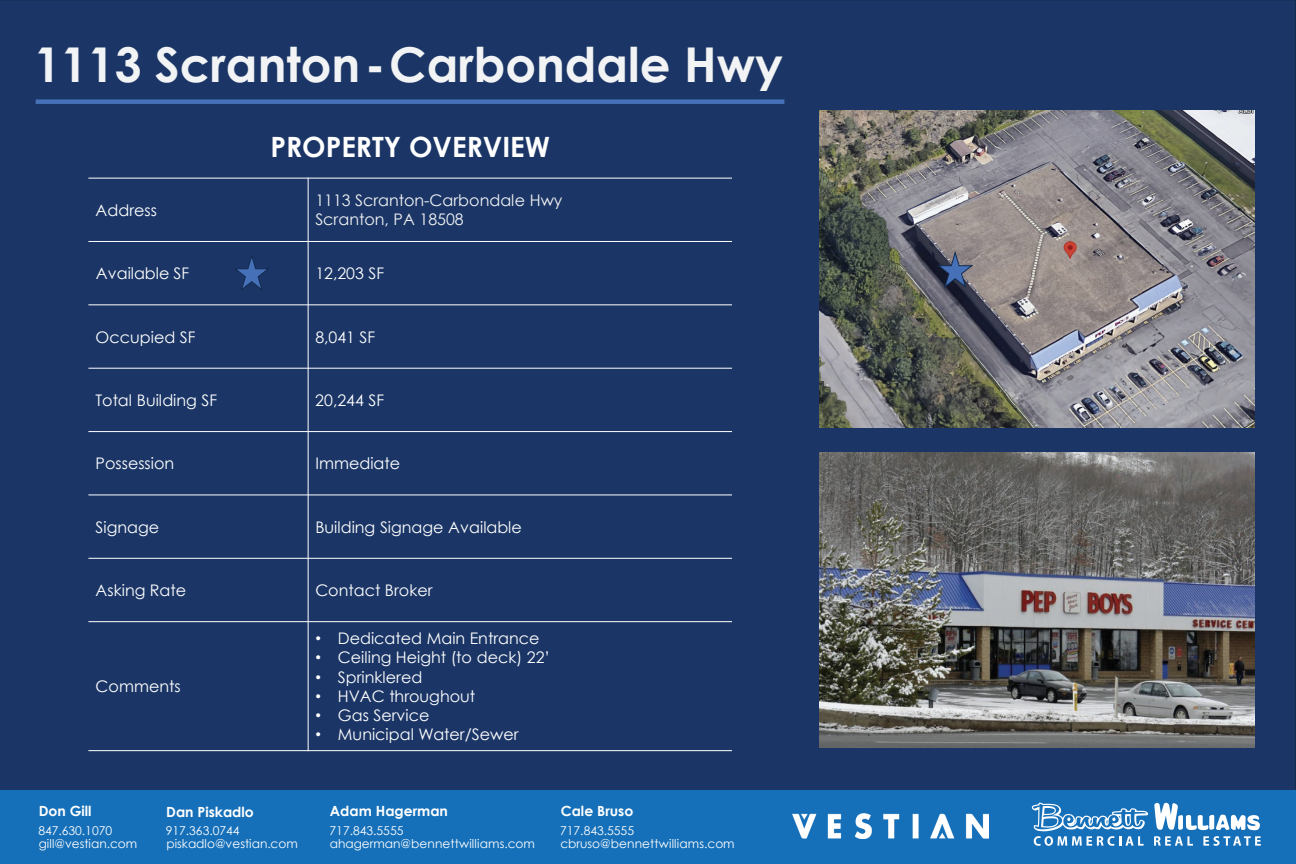
<style>
.page{position:relative;width:1296px;height:864px;background:#fff}
.page>*{position:absolute;margin:0;border:0;box-sizing:border-box;transform-origin:0 0}
.t1{font:700 48px "Century Gothic";color:#f2f3f4}
.t2{font:700 28px "Century Gothic";color:#fff}
.t3{font:16px "Century Gothic";color:#fff}
.t4{font:16px/19.2px "Century Gothic";color:#f2f3f4}
.t5{font:700 14px "Century Gothic";color:#fff}
.t6{font:12.1px/13.3px "Century Gothic";color:#fff}
.s1{font-family:"Arial"}
</style>
<div class="page">
<div style="left:0;top:0;width:1296px;height:791px;background:#1b3666"></div>
<div style="left:36px;top:99px;width:748px;height:5px;background:#4671b8"></div>
<div style="left:0;top:791px;width:1296px;height:73px;background:#1670b9"></div>
<hr style="left:308px;top:178px;width:1px;height:573px;background:#fff">
<hr style="left:88px;top:178px;width:644px;height:1px;background:#fff">
<hr style="left:88px;top:241px;width:644px;height:1px;background:#fff">
<hr style="left:88px;top:304px;width:644px;height:1px;background:#fff">
<hr style="left:88px;top:368px;width:644px;height:1px;background:#fff">
<hr style="left:88px;top:431px;width:644px;height:1px;background:#fff">
<hr style="left:88px;top:494px;width:644px;height:1px;background:#fff">
<hr style="left:88px;top:558px;width:644px;height:1px;background:#fff">
<hr style="left:88px;top:621px;width:644px;height:1px;background:#fff">
<hr style="left:88px;top:750px;width:644px;height:1px;background:#fff">
<svg style="left:234px;top:252px;width:37px;height:40px"></svg>
<img style="left:819px;top:111px;width:435px;height:317px">
<img style="left:819px;top:452px;width:435px;height:296px">
<svg style="left:937px;top:249px;width:38px;height:40px;background:#575f76"></svg>
<img style="left:793px;top:814px;width:196px;height:24px">
<svg style="left:1154px;top:836px;width:39px;height:10px"></svg>
<svg style="left:1203px;top:836px;width:58px;height:10px"></svg>
<svg style="left:1154px;top:803px;width:106px;height:27px"></svg>
<svg style="left:1032px;top:803px;width:116px;height:43px"></svg>
<h1 class="t1" style="left:34px;top:29px;width:751px">1113 Scranton-Carbondale Hwy</h1>
<h2 class="t2" style="left:270px;top:126px;width:281px">PROPERTY OVERVIEW</h2>
<p class="t3" style="left:96px;top:199px;width:63px">Address</p>
<p class="t4" style="left:315px;top:191px;width:249px">1113 Scranton-Carbondale Hwy<br>Scranton, PA 18508</p>
<p class="t3" style="left:96px;top:262px;width:95px">Available SF</p>
<p class="t3" style="left:315px;top:262px;width:70px">12,203 SF</p>
<p class="t3" style="left:96px;top:326px;width:101px">Occupied SF</p>
<p class="t3" style="left:315px;top:326px;width:61px">8,041 SF</p>
<p class="t3" style="left:96px;top:389px;width:123px">Total Building SF</p>
<p class="t3" style="left:315px;top:389px;width:70px">20,244 SF</p>
<p class="t3" style="left:96px;top:452px;width:80px">Possession</p>
<p class="t3" style="left:315px;top:452px;width:86px">Immediate</p>
<p class="t3" style="left:96px;top:516px;width:65px">Signage</p>
<p class="t3" style="left:315px;top:516px;width:208px">Building Signage Available</p>
<p class="t3" style="left:96px;top:579px;width:92px">Asking Rate</p>
<p class="t3" style="left:315px;top:579px;width:119px">Contact Broker</p>
<p class="t3" style="left:96px;top:675px;width:86px">Comments</p>
<p class="t3" style="left:315px;top:627px;width:226px"><span class="s1">•</span> Dedicated Main Entrance</p>
<p class="t3" style="left:315px;top:646px;width:236px"><span class="s1">•</span> Ceiling Height (to deck) 22’</p>
<p class="t3" style="left:315px;top:666px;width:108px"><span class="s1">•</span> Sprinklered</p>
<p class="t3" style="left:315px;top:685px;width:161px"><span class="s1">•</span> HVAC throughout</p>
<p class="t3" style="left:315px;top:704px;width:116px"><span class="s1">•</span> Gas Service</p>
<p class="t3" style="left:315px;top:723px;width:205px"><span class="s1">•</span> Municipal Water/Sewer</p>
<p class="t5" style="left:39px;top:801px;width:54px">Don Gill</p>
<p class="t6" style="left:38px;top:824px;width:100px">847.630.1070 gill@vestian.com</p>
<p class="t5" style="left:166px;top:801px;width:89px">Dan Piskadlo</p>
<p class="t6" style="left:166px;top:824px;width:133px">917.363.0744 piskadlo@vestian.com</p>
<p class="t5" style="left:330px;top:801px;width:120px">Adam Hagerman</p>
<p class="t6" style="left:330px;top:824px;width:207px">717.843.5555 ahagerman@bennettwilliams.com</p>
<p class="t5" style="left:561px;top:801px;width:74px">Cale Bruso</p>
<p class="t6" style="left:560px;top:824px;width:176px">717.843.5555 cbruso@bennettwilliams.com</p>
</div>
